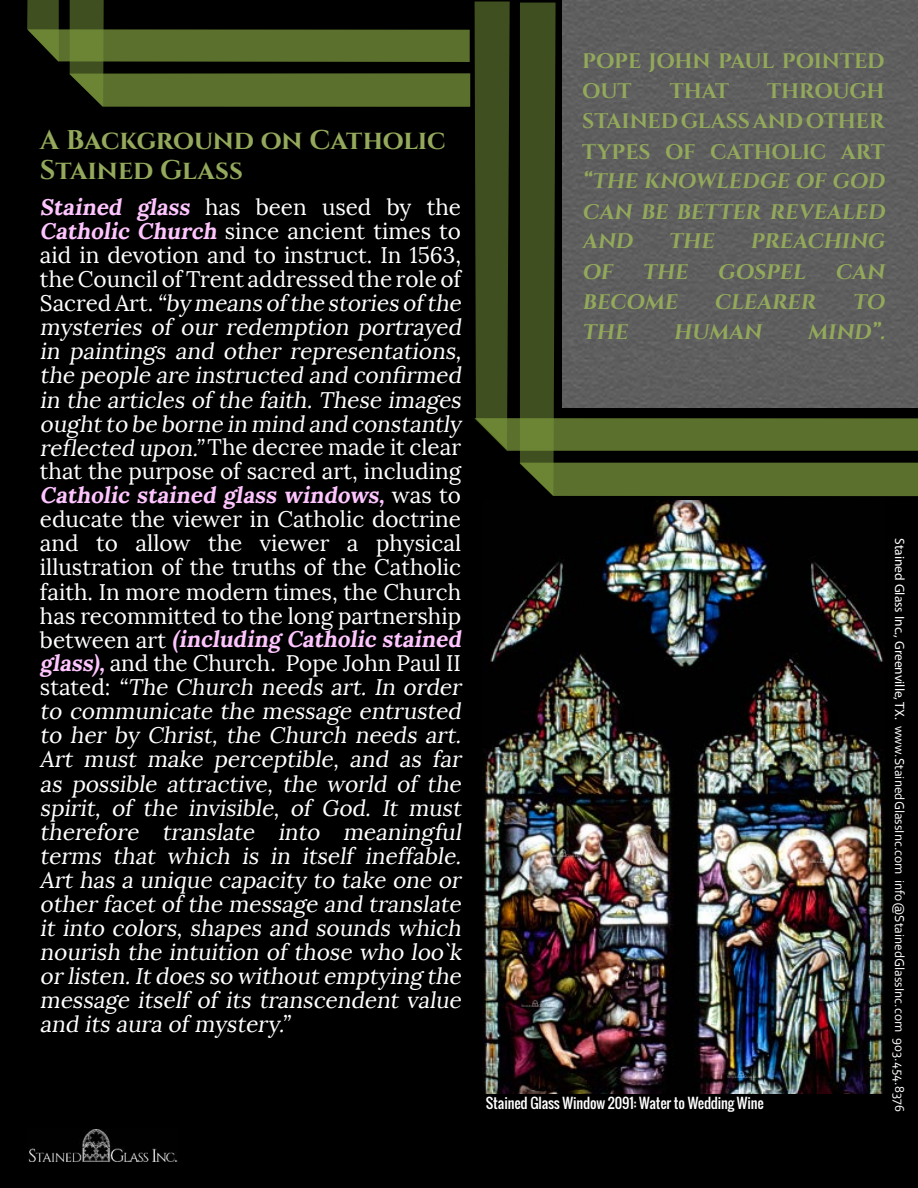
<style>
.page{position:relative;width:918px;height:1188px;background:#000}
.page>*{position:absolute;margin:0;border:0;box-sizing:border-box;transform-origin:0 0}
.t1{font:700 27px/30px "Cinzel";letter-spacing:-.005em;color:#94a95c}
.t2{font:22.5px/24px "Lora";color:#fff}
.t3{font:700 21px/30px "Cinzel";color:#93a95a}
.t4{font:13.8px "Oswald";letter-spacing:-.01em;color:#fff}
.t5{font:13.5px "Corbel";color:#fff}
.s1{font-weight:700;color:#ffc5ff}
.s2{font-family:"Myriad Pro"}
</style>
<div class="page">
<img style="left:28px;top:1130px;width:150px;height:31px">
<svg style="left:27px;top:0;width:891px;height:496px"></svg>
<div style="left:562px;top:0;width:356px;height:408px;background:#5e5e5e"></div>
<img style="left:483px;top:501px;width:402px;height:592px">
<img style="left:549px;top:850px;width:30px;height:6px">
<img style="left:820px;top:994px;width:30px;height:6px">
<img style="left:810px;top:856px;width:30px;height:7px">
<img style="left:521px;top:1000px;width:30px;height:7px">
<img style="left:728px;top:1071px;width:30px;height:7px">
<p class="t1" style="left:40px;top:125px;width:407px">A Background on Catholic<br>Stained Glass</p>
<p class="t2" style="left:40px;top:196px;width:427px"><span class="s1">Stained glass</span> has been used by the <span class="s1">Catholic Church</span> since ancient times to aid in devotion and to instruct. In 1563, the Council of Trent addressed the role of S a c r e d A r t . “by means of the stories of the mysteries of our redemption portrayed in paintings and other representations, the people are instructed and confirmed in the articles of the faith. These images ought to be borne in mind and constantly reflected upon.” The decree made it clear that the purpose of sacred art, including <span class="s1">Catholic stained glass windows,</span> w a s t o educate the viewer in Catholic doctrine and to allow the viewer a physical illustration of the truths of the Catholic faith. In more modern times, the Church has recommitted to the long partnership b e t w e e n a r t <span class="s1">(including Catholic stained glass),</span>and the Church. Pope John Paul II s t a t e d : “The Church needs art. In order to communicate the message entrusted to her by Christ, the Church needs art.<br>Art must make perceptible, and as far as possible attractive, the world of the spirit, of the invisible, of God. It must therefore translate into meaningful terms that which is in itself ineffable.<br>Art has a unique capacity to take one or other facet of the message and translate it into colors, shapes and sounds which nourish the intuition of those who loo`k or listen.It does so without emptying the message itself of its transcendent value and its aura of mystery.”</p>
<p class="t3" style="left:582px;top:47px;width:304px">POPE JOHN PAUL POINTED<br>OUT</p>
<p class="t3" style="left:670px;top:77px;width:61px">THAT</p>
<p class="t3" style="left:582px;top:77px;width:308px;text-indent:185px">THROUGH<br>STAINED GLASS AND OTHER<br>TYPES OF CATHOLIC ART “THE KNOWLEDGE OF GOD<br>CAN BE BETTER REVEALED<br>AND</p>
<p class="t3" style="left:582px;top:227px;width:308px;text-align:justify;text-indent:168px">PREACHING OF THE GOSPEL CAN BECOME</p>
<p class="t3" style="left:669px;top:227px;width:50px">THE</p>
<p class="t3" style="left:714px;top:287px;width:103px">CLEARER</p>
<p class="t3" style="left:852px;top:287px;width:37px">TO</p>
<p class="t3" style="left:582px;top:317px;width:50px">THE</p>
<p class="t3" style="left:674px;top:317px;width:93px">HUMAN</p>
<p class="t3" style="left:808px;top:317px;width:82px">MIND”.</p>
<p class="t4" style="left:486px;top:1093px;width:279px">Stained Glass Window 2091: Water to Wedding Wine</p>
<p class="t5" style="left:908px;top:538px;width:575px;rotate:90deg"><span class="s2">Stained Glass Inc., Greenville, TX.</span> www.StainedGlassInc.com info@StainedGlassInc.com 903.454.8376</p>
</div>
